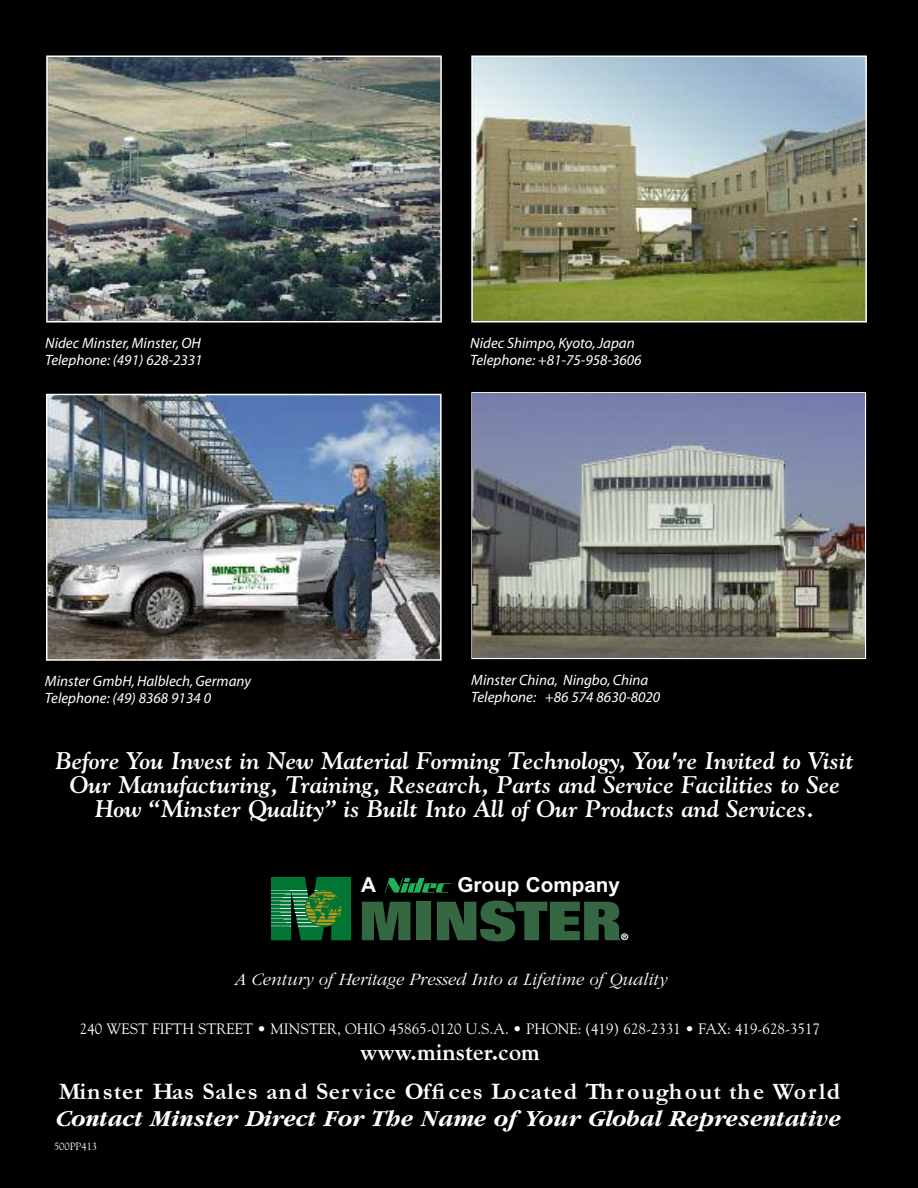
<style>
.page{position:relative;width:918px;height:1188px;background:#000}
.page>*{position:absolute;margin:0;border:0;box-sizing:border-box;transform-origin:0 0}
.t1{font:800 54px "Folio";color:#356842}
.t2{font:italic 700 24px/24px "Goudy";color:#fff;text-align:center}
.t3{font:700 24px "Garamond";letter-spacing:.05em;color:#fff}
.t4{font:italic 700 24px "Garamond";color:#fff}
.t5{font:700 24px "Goudy";color:#fff}
.t6{font:700 20.7px "Arial";color:#fff}
.t7{font:italic 300 18px "Garamond";color:#fff}
.t8{font:italic 15px/16.5px "Myriad";color:#fff}
.t9{font:15px "Goudy";color:#fff}
.t10{font:10.5px "Goudy";color:#fff}
.t11{font:800 9px "Folio";color:#fff}
</style>
<div class="page">
<img style="left:46px;top:55px;width:821px;height:268px">
<img style="left:49px;top:59px;width:390px;height:260px">
<div style="left:46px;top:56px;width:396px;height:266px;border:2px solid #fff"></div>
<img style="left:471px;top:392px;width:396px;height:268px">
<img style="left:473px;top:394px;width:392px;height:264px">
<img style="left:474px;top:59px;width:390px;height:260px">
<div style="left:471px;top:56px;width:396px;height:266px;border:2px solid #fff"></div>
<img style="left:49px;top:397px;width:390px;height:261px">
<div style="left:46px;top:394px;width:396px;height:267px;border:2px solid #fff"></div>
<svg style="left:385px;top:878px;width:66px;height:15px"></svg>
<svg style="left:271px;top:877px;width:80px;height:63px;background:#1d7337"></svg>
<p class="t8" style="left:45px;top:336px;width:159px">Nidec Minster,Minster,OH<br>Telephone: (491) 628-2331</p>
<p class="t8" style="left:470px;top:336px;width:173px">Nidec Shimpo, Kyoto,Japan<br>Telephone: +81-75-958-3606</p>
<p class="t8" style="left:45px;top:674px;width:208px">Minster GmbH,Halblech,Germany<br>Telephone: (49) 8368 9134 0</p>
<p class="t8" style="left:471px;top:673px;width:190px">Minster China, Ningbo, China<br>Telephone: +86 574 8630-8020</p>
<h2 class="t2" style="left:56px;top:749px;width:800px">Before You Invest in New Material Forming Technology, You're Invited to Visit<br>Our Manufacturing, Training, Research, Parts and Service Facilities to See<br>How “Minster Quality” is Built Into All of Our Products and Services.</h2>
<h3 class="t6" style="left:361px;top:873px;width:16px">A</h3>
<h3 class="t6" style="left:457px;top:873px;width:164px">Group Company</h3>
<h1 class="t1" style="left:359px;top:902px;width:263px">MINSTER</h1>
<p class="t11" style="left:621px;top:934px;width:9px">®</p>
<p class="t7" style="left:234px;top:968px;width:434px">A Century of Heritage Pressed Into a Lifetime of Quality</p>
<p class="t9" style="left:80px;top:1020px;width:742px">240 WEST FIFTH STREET • MINSTER, OHIO 45865-0120 U.S.A. • PHONE: (419) 628-2331 • FAX: 419-628-3517</p>
<h2 class="t5" style="left:360px;top:1037px;width:181px">www.minster.com</h2>
<h2 class="t3" style="left:59px;top:1076px;width:783px">Minster Has Sales and Service Offices Located Throughout the World</h2>
<h2 class="t4" style="left:58px;top:1103px;width:786px">Contact Minster Direct For The Name of Your Global Representative</h2>
<p class="t10" style="left:54px;top:1140px;width:45px">500PP413</p>
</div>
